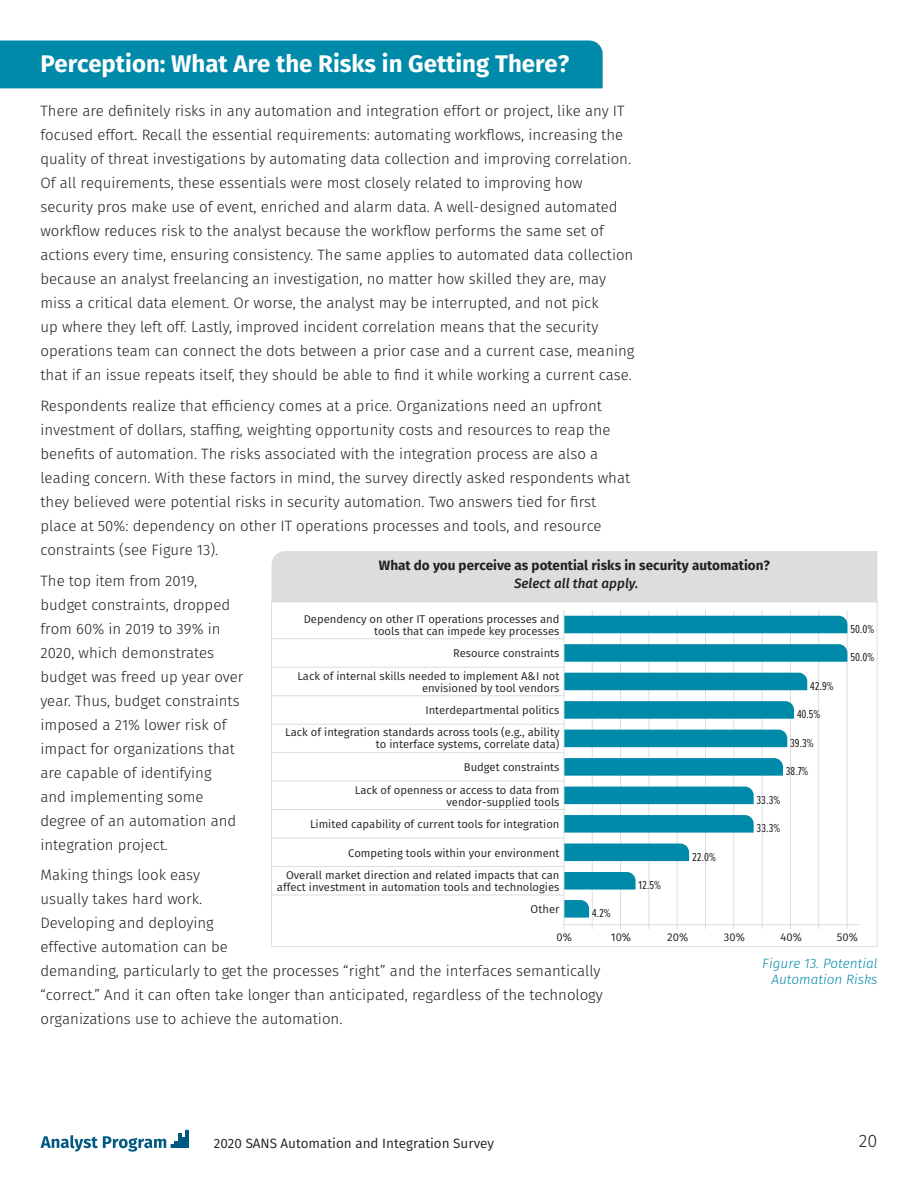
<style>
.page{position:relative;width:918px;height:1188px;background:#fff}
.page>*{position:absolute;margin:0;border:0;box-sizing:border-box;transform-origin:0 0}
.t1{font:700 24px "Fira Sans";color:#fff}
.t2{font:300 18px "Fira Sans";color:#231f20}
.t3{font:300 15px/24px "Fira Sans";color:#231f20}
.t4{font:700 13.5px "Fira Sans";color:#231f20}
.t5{font:13.5px "Fira Sans";color:#231f20}
.t6{font:italic 300 13.5px/16.5px "Fira Sans";color:#008aaa;text-align:right}
.t7{font:italic 500 13.5px "Fira Sans";color:#231f20}
.t8{font:12px "Proxima Nova Ex Cn";color:#231f20}
.t9{font:11.25px/12px "Fira Sans";color:#231f20;text-align:right}
</style>
<div class="page">
<div style="left:0;top:40px;width:603px;height:48px;background:#008aaa"></div>
<hr style="left:178px;top:1133px;width:3px;height:15px;background:#005981">
<hr style="left:186px;top:1130px;width:3px;height:18px;background:#005981">
<svg style="left:41px;top:1135px;width:145px;height:17px"></svg>
<div style="left:271px;top:602px;width:607px;height:345px;background:#fff;border:1px solid #dcddde"></div>
<hr style="left:620px;top:610px;width:1px;height:319px;background:#dcddde">
<hr style="left:790px;top:610px;width:1px;height:319px;background:#dcddde">
<hr style="left:649px;top:610px;width:1px;height:319px;background:#dcddde">
<hr style="left:677px;top:610px;width:1px;height:319px;background:#dcddde">
<hr style="left:705px;top:610px;width:1px;height:319px;background:#dcddde">
<hr style="left:733px;top:611px;width:1px;height:318px;background:#dcddde">
<hr style="left:592px;top:610px;width:1px;height:319px;background:#dcddde">
<hr style="left:564px;top:610px;width:1px;height:319px;background:#dcddde">
<hr style="left:847px;top:610px;width:1px;height:319px;background:#dcddde">
<hr style="left:762px;top:610px;width:1px;height:319px;background:#dcddde">
<hr style="left:818px;top:610px;width:1px;height:319px;background:#dcddde">
<div style="left:272px;top:551px;width:606px;height:51px;background:#dcddde"></div>
<hr style="left:564px;top:924px;width:296px;height:1px;background:#dcddde">
<hr style="left:272px;top:638px;width:292px;height:1px;background:#dcddde">
<hr style="left:272px;top:667px;width:292px;height:1px;background:#dcddde">
<hr style="left:272px;top:695px;width:292px;height:1px;background:#dcddde">
<hr style="left:272px;top:724px;width:292px;height:1px;background:#dcddde">
<hr style="left:272px;top:781px;width:292px;height:1px;background:#dcddde">
<hr style="left:272px;top:752px;width:292px;height:1px;background:#dcddde">
<hr style="left:272px;top:809px;width:292px;height:1px;background:#dcddde">
<hr style="left:272px;top:838px;width:292px;height:1px;background:#dcddde">
<hr style="left:272px;top:866px;width:292px;height:1px;background:#dcddde">
<hr style="left:272px;top:895px;width:292px;height:1px;background:#dcddde">
<div style="left:564px;top:616px;width:283px;height:17px;background:#008aaa"></div>
<svg style="left:564px;top:758px;width:219px;height:18px;background:#078dac"></svg>
<svg style="left:564px;top:701px;width:230px;height:18px;background:#078dac"></svg>
<div style="left:564px;top:844px;width:125px;height:17px;background:#008aaa"></div>
<svg style="left:564px;top:644px;width:283px;height:18px;background:#078dac"></svg>
<div style="left:564px;top:787px;width:190px;height:17px;background:#008aaa"></div>
<div style="left:564px;top:730px;width:223px;height:17px;background:#008aaa"></div>
<svg style="left:564px;top:872px;width:72px;height:18px"></svg>
<svg style="left:564px;top:900px;width:25px;height:18px"></svg>
<div style="left:564px;top:673px;width:243px;height:17px;background:#008aaa"></div>
<svg style="left:564px;top:815px;width:190px;height:18px;background:#088dac"></svg>
<h1 class="t1" style="left:40px;top:47px;width:530px">Perception: What Are the Risks in Getting There?</h1>
<p class="t3" style="left:40px;top:99px;width:595px">There are definitely risks in any automation and integration effort or project, like any IT focused effort. Recall the essential requirements: automating workflows, increasing the quality of threat investigations by automating data collection and improving correlation.<br>Of all requirements, these essentials were most closely related to improving how security pros make use of event, enriched and alarm data. A well-designed automated workflow reduces risk to the analyst because the workflow performs the same set of actions every time, ensuring consistency. The same applies to automated data collection because an analyst freelancing an investigation, no matter how skilled they are, may miss a critical data element. Or worse, the analyst may be interrupted, and not pick<br>up where they left off. Lastly, improved incident correlation means that the security operations team can connect the dots between a prior case and a current case, meaning that if an issue repeats itself, they should be able to find it while working a current case.</p>
<p class="t3" style="left:40px;top:394px;width:591px">Respondents realize that efficiency comes at a price. Organizations need an upfront investment of dollars, staffing, weighting opportunity costs and resources to reap the benefits of automation. The risks associated with the integration process are also a leading concern. With these factors in mind, the survey directly asked respondents what they believed were potential risks in security automation. Two answers tied for first place at 50%: dependency on other IT operations processes and tools, and resource constraints (see Figure 13).</p>
<p class="t3" style="left:40px;top:569px;width:204px">The top item from 2019, budget constraints, dropped from 60% in 2019 to 39% in<br>2020, which demonstrates budget was freed up year over year. Thus, budget constraints imposed a 21% lower risk of impact for organizations that are capable of identifying<br>and implementing some degree of an automation and integration project.</p>
<p class="t3" style="left:40px;top:863px;width:564px">Making things look easy<br>usually takes hard work.<br>Developing and deploying<br>effective automation can be<br>demanding, particularly to get the processes “right” and the interfaces semantically “correct.” And it can often take longer than anticipated, regardless of the technology organizations use to achieve the automation.</p>
<p class="t4" style="left:379px;top:556px;width:393px">What do you perceive as potential risks in security automation?</p>
<p class="t7" style="left:514px;top:574px;width:126px">Select all that apply.</p>
<p class="t9" style="left:304px;top:613px;width:257px">Dependency on other IT operations processes and tools that can impede key processes</p>
<p class="t8" style="left:850px;top:620px;width:25px">50.0%</p>
<p class="t9" style="left:453px;top:647px;width:108px">Resource constraints</p>
<p class="t8" style="left:850px;top:649px;width:25px">50.0%</p>
<p class="t9" style="left:297px;top:670px;width:264px">Lack of internal skills needed to implement A&amp;I not envisioned by tool vendors</p>
<p class="t8" style="left:810px;top:677px;width:25px">42.9%</p>
<p class="t9" style="left:425px;top:704px;width:136px">Interdepartmental politics</p>
<p class="t8" style="left:797px;top:706px;width:25px">40.5%</p>
<p class="t9" style="left:285px;top:727px;width:276px">Lack of integration standards across tools (e.g., ability to interface systems, correlate data)</p>
<p class="t9" style="left:464px;top:761px;width:97px">Budget constraints</p>
<p class="t8" style="left:790px;top:734px;width:25px">39.3%</p>
<p class="t8" style="left:786px;top:762px;width:24px">38.7%</p>
<p class="t9" style="left:355px;top:784px;width:206px">Lack of openness or access to data from vendor-supplied tools</p>
<p class="t8" style="left:757px;top:791px;width:25px">33.3%</p>
<p class="t9" style="left:310px;top:818px;width:251px">Limited capability of current tools for integration</p>
<p class="t9" style="left:348px;top:847px;width:213px">Competing tools within your environment</p>
<p class="t8" style="left:757px;top:819px;width:25px">33.3%</p>
<p class="t8" style="left:692px;top:848px;width:25px">22.0%</p>
<p class="t9" style="left:277px;top:869px;width:284px">Overall market direction and related impacts that can affect investment in automation tools and technologies</p>
<p class="t9" style="left:531px;top:904px;width:30px">Other</p>
<p class="t8" style="left:639px;top:876px;width:24px">12.5%</p>
<p class="t8" style="left:592px;top:904px;width:20px">4.2%</p>
<p class="t9" style="left:557px;top:931px;width:17px">0%</p>
<p class="t9" style="left:611px;top:931px;width:22px">10%</p>
<p class="t9" style="left:667px;top:931px;width:22px">20%</p>
<p class="t9" style="left:724px;top:931px;width:23px">30%</p>
<p class="t9" style="left:780px;top:931px;width:23px">40%</p>
<p class="t9" style="left:837px;top:931px;width:23px">50%</p>
<p class="t6" style="left:762px;top:955px;width:117px">Figure 13. Potential<br>Automation Risks</p>
<p class="t5" style="left:214px;top:1133px;width:282px">2020 SANS Automation and Integration Survey</p>
<p class="t2" style="left:859px;top:1128px;width:20px">20</p>
</div>
